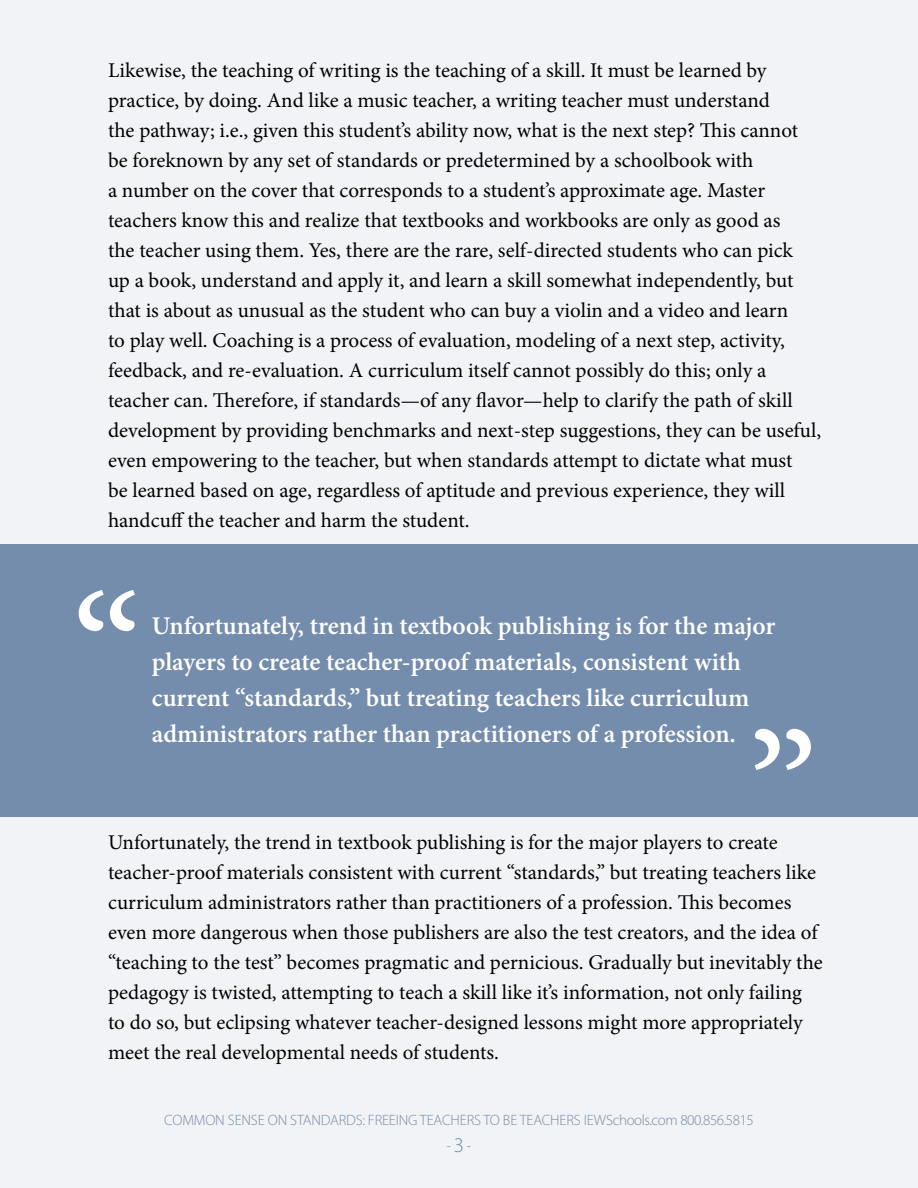
<style>
.page{position:relative;width:918px;height:1188px;background:#f1f3f6}
.page>*{position:absolute;margin:0;border:0;box-sizing:border-box;transform-origin:0 0}
.t1{font:178.5px "Minion Pro";color:#fff}
.t2{font:600 25.5px/36px "Minion Pro";color:#fff}
.t3{font:21px/30px "Minion Pro";letter-spacing:-.005em;color:#000}
.t4{font:300 15px "Myriad Pro";letter-spacing:-.01em;color:#748dad}
.s1{font-size:21px}
</style>
<div class="page">
<div style="left:0;top:544px;width:918px;height:272px;background:#748dad"></div>
<p class="t3" style="left:108px;top:55px;width:715px">Likewise, the teaching of writing is the teaching of a skill. It must be learned by practice, by doing. And like a music teacher, a writing teacher must understand<br>the pathway; i.e., given this student’s ability now, what is the next step? This cannot be foreknown by any set of standards or predetermined by a schoolbook with<br>a number on the cover that corresponds to a student’s approximate age. Master teachers know this and realize that textbooks and workbooks are only as good as<br>the teacher using them. Yes, there are the rare, self-directed students who can pick<br>up a book, understand and apply it, and learn a skill somewhat independently, but that is about as unusual as the student who can buy a violin and a video and learn<br>to play well. Coaching is a process of evaluation, modeling of a next step, activity, feedback, and re-evaluation. A curriculum itself cannot possibly do this; only a teacher can. Therefore, if standards—of any flavor—help to clarify the path of skill development by providing benchmarks and next-step suggestions, they can be useful, even empowering to the teacher, but when standards attempt to dictate what must<br>be learned based on age, regardless of aptitude and previous experience, they will handcuff the teacher and harm the student.</p>
<h1 class="t1" style="left:71px;top:541px;width:73px">“</h1>
<p class="t2" style="left:152px;top:608px;width:625px">Unfortunately, trend in textbook publishing is for the major players to create teacher-proof materials, consistent with current “standards,” but treating teachers like curriculum</p>
<p class="t2" style="left:152px;top:716px;width:586px">administrators rather than practitioners of a profession.</p>
<h1 class="t1" style="left:818px;top:819px;width:73px;rotate:-180deg">“</h1>
<p class="t3" style="left:108px;top:828px;width:716px">Unfortunately, the trend in textbook publishing is for the major players to create teacher-proof materials consistent with current “standards,” but treating teachers like curriculum administrators rather than practitioners of a profession. This becomes even more dangerous when those publishers are also the test creators, and the idea of “teaching to the test” becomes pragmatic and pernicious. Gradually but inevitably the pedagogy is twisted, attempting to teach a skill like it’s information, not only failing to do so, but eclipsing whatever teacher-designed lessons might more appropriately meet the real developmental needs of students.</p>
<p class="t4" style="left:164px;top:1111px;width:591px">COMMON SENSE ON STANDARDS: FREEING TEACHERS TO BE TEACHERS IEWSchools.com 800.856.5815</p>
<p class="t4" style="left:447px;top:1138px;width:26px">- <span class="s1">3</span> -</p>
</div>
